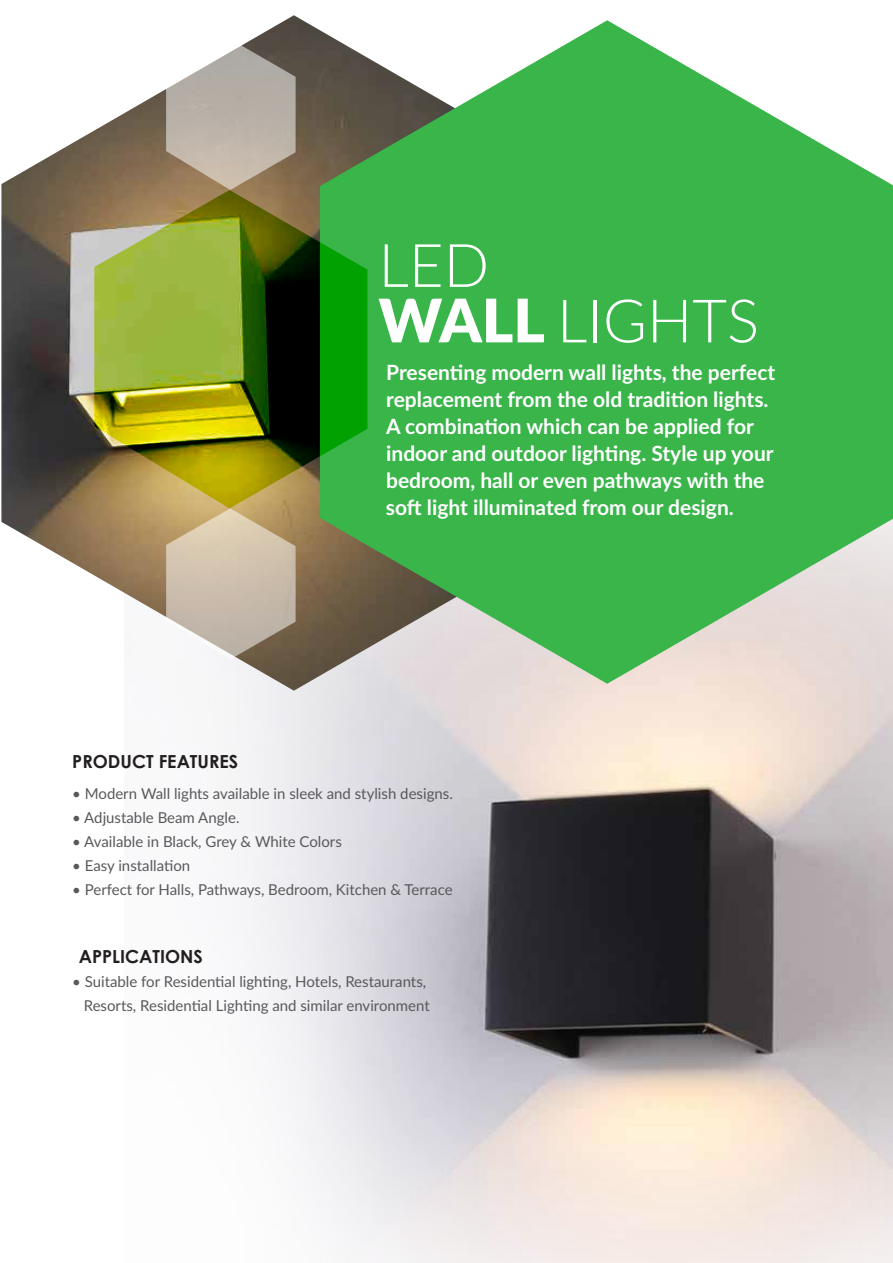
<style>
.page{position:relative;width:893px;height:1263px;background:#fff}
.page>*{position:absolute;margin:0;border:0;box-sizing:border-box;transform-origin:0 0}
.t1{font:300 60px/55.5px "Lato";color:#fff}
.t2{font:700 21px/27px "Lato";color:#fff}
.t3{font:700 18px "Century Gothic";color:#231f20}
.t4{font:15px/24px "Lato";color:#58595b;text-align:right}
.s1{font-weight:900}
</style>
<div class="page">
<img style="left:232px;top:684px;width:661px;height:579px">
<img style="left:1px;top:15px;width:585px;height:676px">
<svg style="left:320px;top:20px;width:573px;height:664px;background:#60ba6a"></svg>
<svg style="left:94px;top:190px;width:273px;height:318px;background:#738e2a"></svg>
<svg style="left:166px;top:508px;width:130px;height:151px;background:#c8b8a3"></svg>
<svg style="left:166px;top:39px;width:130px;height:151px;background:#b6aca1"></svg>
<p class="t3" style="left:72px;top:748px;width:167px">PRODUCT FEATURES</p>
<h1 class="t1" style="left:378px;top:235px;width:382px">LED<br><span class="s1">WALL</span> LIGHTS</h1>
<p class="t2" style="left:386px;top:358px;width:391px">Presenting modern wall lights, the perfect replacement from the old tradition lights.<br>A combination which can be applied for indoor and outdoor lighting. Style up your bedroom, hall or even pathways with the soft light illuminated from our design.</p>
<p class="t4" style="left:72px;top:781px;width:382px">• Modern Wall lights available in sleek and stylish designs.</p>
<p class="t4" style="left:72px;top:805px;width:169px">• Adjustable Beam Angle.</p>
<p class="t4" style="left:72px;top:829px;width:271px">• Available in Black, Grey &amp; White Colors</p>
<p class="t4" style="left:72px;top:853px;width:119px">• Easy installation</p>
<p class="t4" style="left:72px;top:877px;width:382px">• Perfect for Halls, Pathways, Bedroom, Kitchen &amp; Terrace</p>
<p class="t3" style="left:79px;top:943px;width:126px">APPLICATIONS</p>
<p class="t4" style="left:72px;top:969px;width:359px">• Suitable for Residential lighting, Hotels, Restaurants,<br>Resorts, Residential Lighting and similar environment</p>
</div>
